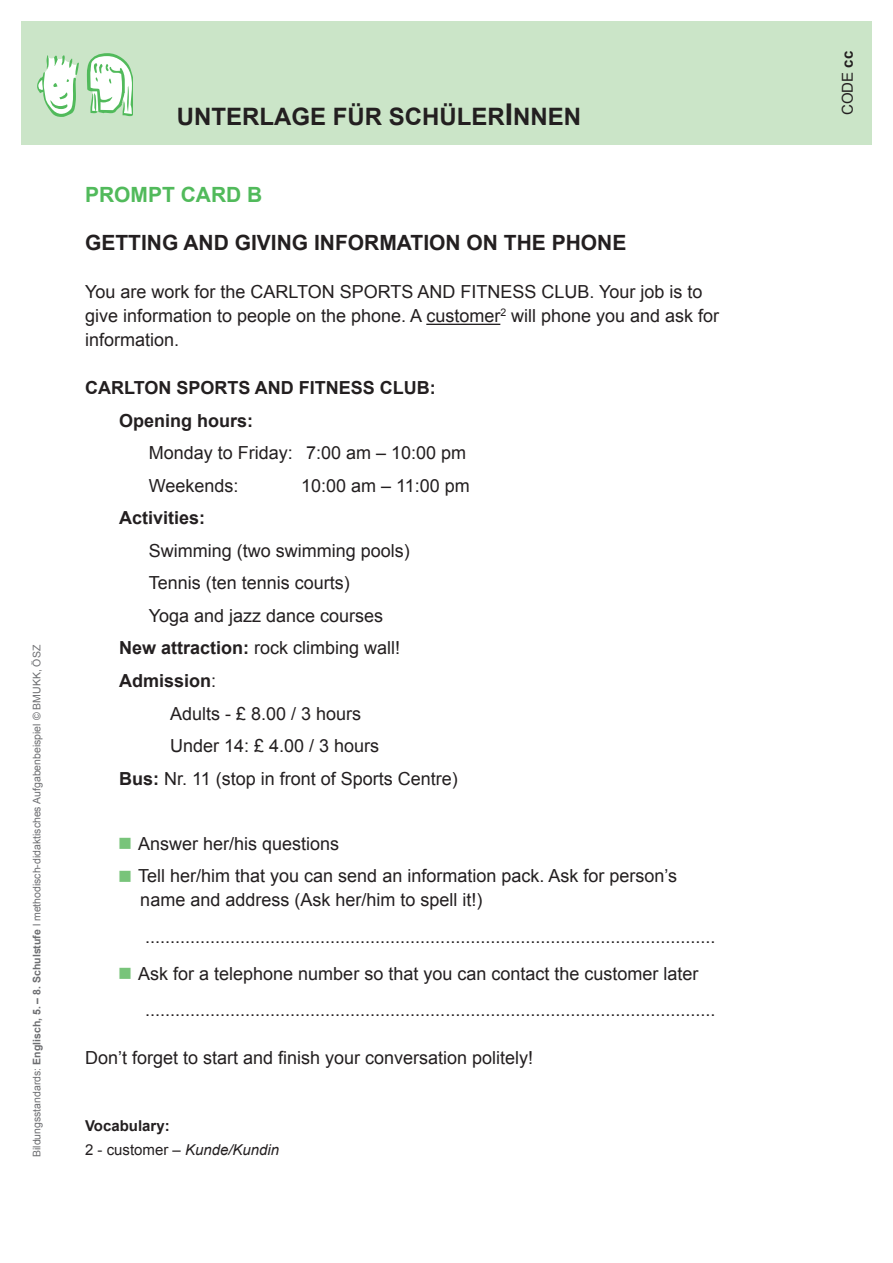
<style>
.page{position:relative;width:893px;height:1263px;background:#fff}
.page>*{position:absolute;margin:0;border:0;box-sizing:border-box;transform-origin:0 0}
.t1{font:700 24px "Arial";color:#231f20}
.t2{font:700 21px "Arial";color:#231f20}
.t3{font:700 21px "Arial";color:#51ba5b}
.t4{font:18px/24px "Arial";color:#231f20}
.t5{font:700 18px/32.5px "Arial";color:#231f20}
.t6{font:italic 15px/24px "Arial";color:#231f20}
.t7{font:15px "Arial";color:#231f20}
.t8{font:10.5px "Arial";color:#6c6d70}
.s1{font-weight:700}
.s2{font-size:30px}
.s3{font-weight:400}
.s4{color:#78c47a}
.s5{font-weight:700;font-style:normal}
.s6{font-style:normal}
</style>
<div class="page">
<div style="left:21px;top:21px;width:851px;height:124px;background:#cbe5c8"></div>
<svg style="left:87px;top:53px;width:46px;height:63px"></svg>
<svg style="left:37px;top:55px;width:42px;height:62px"></svg>
<hr style="left:426px;top:324px;width:74px;height:1px;background:#231f20">
<p class="t8" style="left:30px;top:1157px;width:513px;rotate:-90deg">Bildungsstandards: <span class="s1">Englisch, 5. – 8. Schulstufe</span> l methodisch-didaktisches Aufgabenbeispiel © BMUKK, ÖSZ</p>
<h1 class="t1" style="left:177px;top:101px;width:406px">UNTERLAGE FÜR SCHÜLER<span class="s2">I</span>NNEN</h1>
<p class="t3" style="left:85px;top:181px;width:179px">PROMPT CARD B</p>
<p class="t2" style="left:85px;top:229px;width:543px">GETTING AND GIVING INFORMATION ON THE PHONE</p>
<p class="t4" style="left:85px;top:280px;width:636px">You are work for the CARLTON SPORTS AND FITNESS CLUB. Your job is to give information to people on the phone. A customer<sup>2</sup> will phone you and ask for information.</p>
<p class="t5" style="left:119px;top:372px;width:318px;text-indent:-34px">CARLTON SPORTS AND FITNESS CLUB:<br>Opening hours:</p>
<p class="t4" style="left:149px;top:437px;width:319px;line-height:32.5px">Monday to Friday: 7:00 am – 10:00 pm<br>Weekends:</p>
<p class="t4" style="left:301px;top:474px;width:170px">10:00 am – 11:00 pm</p>
<p class="t5" style="left:119px;top:502px;width:88px">Activities:</p>
<p class="t4" style="left:149px;top:539px;width:263px">Swimming (two swimming pools)</p>
<p class="t4" style="left:149px;top:571px;width:203px">Tennis (ten tennis courts)</p>
<p class="t4" style="left:149px;top:604px;width:236px">Yoga and jazz dance courses</p>
<p class="t4" style="left:119px;top:636px;width:283px"><span class="s1">New attraction:</span> rock climbing wall!</p>
<p class="t5" style="left:119px;top:665px;width:99px">Admission<span class="s3">:</span></p>
<p class="t4" style="left:170px;top:701px;width:193px">Adults - £ 8.00 / 3 hours</p>
<p class="t4" style="left:170px;top:734px;width:211px">Under 14: £ 4.00 / 3 hours</p>
<p class="t4" style="left:119px;top:766px;width:340px"><span class="s1">Bus:</span> Nr. 11 (stop in front of Sports Centre)</p>
<p class="t4" style="left:119px;top:831px;width:222px"><span class="s4">■</span> Answer her/his questions</p>
<p class="t4" style="left:140px;top:864px;width:538px;text-indent:-21px"><span class="s4">■</span> Tell her/him that you can send an information pack. Ask for person’s name and address (Ask her/him to spell it!)</p>
<p class="t4" style="left:145px;top:925px;width:572px">..................................................................................................................</p>
<p class="t4" style="left:145px;top:955px;width:572px;line-height:36.8px;text-indent:-26px"><span class="s4">■</span> Ask for a telephone number so that you can contact the customer later ..................................................................................................................</p>
<p class="t4" style="left:85px;top:1046px;width:450px">Don’t forget to start and finish your conversation politely!</p>
<p class="t6" style="left:85px;top:1114px;width:196px"><span class="s5">Vocabulary:<br></span><span class="s6">2 - customer –</span> Kunde/Kundin</p>
<p class="t7" style="left:838px;top:115px;width:66px;rotate:-90deg">CODE <span class="s1">cc</span></p>
</div>
